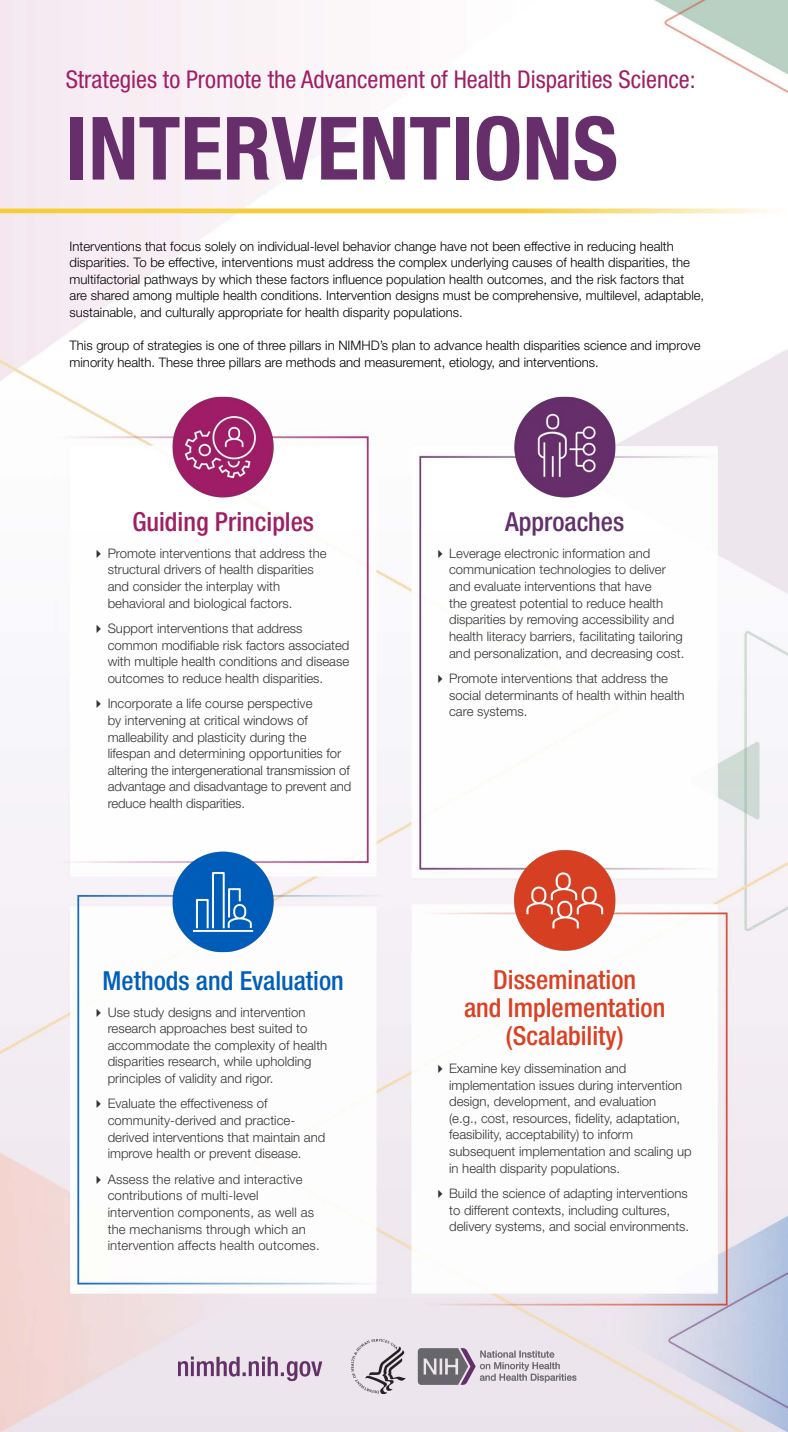
<style>
.page{position:relative;width:788px;height:1432px;background:#fff}
.page>*{position:absolute;margin:0;border:0;box-sizing:border-box;transform-origin:0 0}
.t1{font:700 condensed 87.5px "Helvetica Neue LT Std";color:#662e6b}
.t2{font:500 condensed 26.25px/28.4px "Helvetica Neue LT Std";color:#db4022;text-align:center}
.t3{font:500 condensed 26.25px "Helvetica Neue LT Std";color:#005fb9}
.t4{font:500 condensed 26.25px "Helvetica Neue LT Std";color:#9f1f64}
.t5{font:500 condensed 26.25px "Helvetica Neue LT Std";color:#62306b}
.t6{font:condensed 24.5px "Helvetica Neue LT Std";color:#9f1f64}
.t7{font:300 13.12px/16.6px "Helvetica Neue LT Std";color:#333}
.t8{font:300 13.12px/16.6px "Helvetica Neue LT Std";color:#000}
</style>
<div class="page">
<img style="left:0;top:0;width:788px;height:1432px">
<img style="left:170px;top:390px;width:108px;height:112px">
<img style="left:509px;top:390px;width:109px;height:112px">
<img style="left:170px;top:845px;width:108px;height:112px">
<img style="left:508px;top:845px;width:110px;height:112px">
<img style="left:170px;top:1330px;width:418px;height:73px">
<svg style="left:97px;top:549px;width:4px;height:9px"></svg>
<svg style="left:97px;top:624px;width:4px;height:9px"></svg>
<svg style="left:97px;top:700px;width:4px;height:8px"></svg>
<svg style="left:438px;top:549px;width:4px;height:9px"></svg>
<svg style="left:438px;top:674px;width:4px;height:9px"></svg>
<svg style="left:97px;top:1008px;width:4px;height:8px"></svg>
<svg style="left:97px;top:1100px;width:4px;height:8px"></svg>
<svg style="left:97px;top:1175px;width:4px;height:8px"></svg>
<svg style="left:438px;top:1064px;width:4px;height:8px"></svg>
<svg style="left:438px;top:1189px;width:4px;height:9px"></svg>
<h1 class="t6" style="left:66px;top:65px;width:631px">Strategies to Promote the Advancement of Health Disparities Science:</h1>
<h1 class="t1" style="left:66px;top:95px;width:554px">INTERVENTIONS</h1>
<p class="t8" style="left:70px;top:237px;width:636px">Interventions that focus solely on individual-level behavior change have not been effective in reducing health disparities. To be effective, interventions must address the complex underlying causes of health disparities, the multifactorial pathways by which these factors influence population health outcomes, and the risk factors that are shared among multiple health conditions. Intervention designs must be comprehensive, multilevel, adaptable, sustainable, and culturally appropriate for health disparity populations.</p>
<p class="t8" style="left:70px;top:337px;width:632px">This group of strategies is one of three pillars in NIMHD’s plan to advance health disparities science and improve minority health. These three pillars are methods and measurement, etiology, and interventions.</p>
<h2 class="t4" style="left:132px;top:506px;width:183px">Guiding Principles</h2>
<p class="t7" style="left:108px;top:544px;width:220px">Promote interventions that address the structural drivers of health disparities and consider the interplay with behavioral and biological factors.</p>
<p class="t7" style="left:108px;top:620px;width:243px">Support interventions that address common modifiable risk factors associated with multiple health conditions and disease outcomes to reduce health disparities.</p>
<p class="t7" style="left:108px;top:695px;width:245px">Incorporate a life course perspective<br>by intervening at critical windows of malleability and plasticity during the lifespan and determining opportunities for altering the intergenerational transmission of advantage and disadvantage to prevent and reduce health disparities.</p>
<h2 class="t3" style="left:103px;top:964px;width:243px">Methods and Evaluation</h2>
<p class="t7" style="left:108px;top:1003px;width:221px">Use study designs and intervention research approaches best suited to accommodate the complexity of health disparities research, while upholding principles of validity and rigor.</p>
<p class="t7" style="left:108px;top:1095px;width:219px">Evaluate the effectiveness of community-derived and practice&shy;derived interventions that maintain and improve health or prevent disease.</p>
<p class="t7" style="left:108px;top:1170px;width:213px">Assess the relative and interactive contributions of multi-level intervention components, as well as the mechanisms through which an intervention affects health outcomes.</p>
<h2 class="t5" style="left:505px;top:506px;width:120px">Approaches</h2>
<p class="t7" style="left:449px;top:544px;width:237px">Leverage electronic information and communication technologies to deliver and evaluate interventions that have<br>the greatest potential to reduce health disparities by removing accessibility and health literacy barriers, facilitating tailoring and personalization, and decreasing cost.</p>
<p class="t7" style="left:449px;top:669px;width:237px">Promote interventions that address the social determinants of health within health care systems.</p>
<h2 class="t2" style="left:464px;top:964px;width:203px">Dissemination<br>and Implementation (Scalability)</h2>
<p class="t7" style="left:449px;top:1059px;width:244px">Examine key dissemination and implementation issues during intervention design, development, and evaluation<br>(e.g., cost, resources, fidelity, adaptation, feasibility, acceptability) to inform subsequent implementation and scaling up in health disparity populations.</p>
<p class="t7" style="left:449px;top:1184px;width:241px">Build the science of adapting interventions to different contexts, including cultures, delivery systems, and social environments.</p>
</div>
